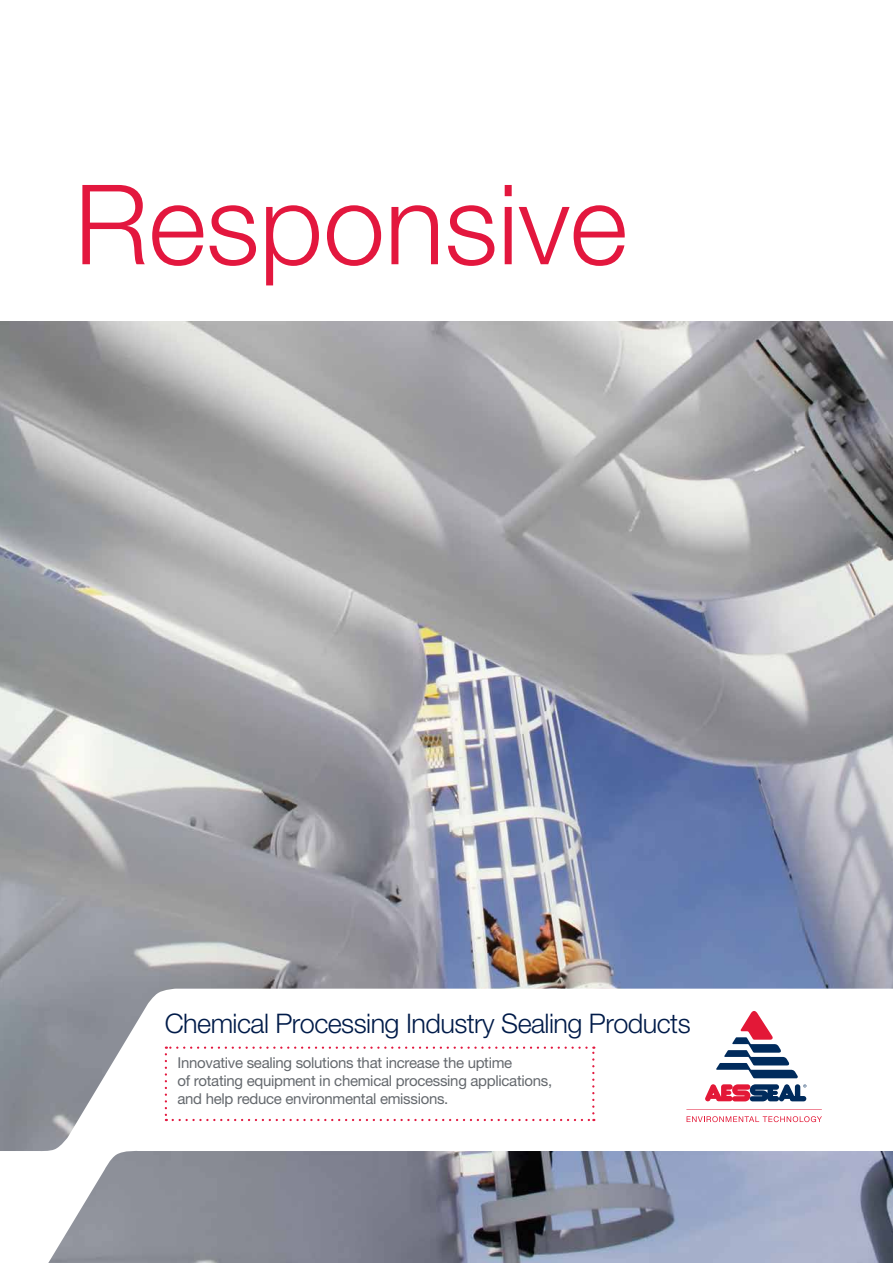
<style>
.page{position:relative;width:893px;height:1263px;background:#fff}
.page>*{position:absolute;margin:0;border:0;box-sizing:border-box;transform-origin:0 0}
.t1{font:300 111px "Helvetica Neue LTW1 G";color:#e3173e}
.t2{font:300 27px "Helvetica Neue LTW1 G";letter-spacing:-.02em;color:#001b49}
.t3{font:15px/18px "Helvetica Neue LTW1 G";letter-spacing:-.02em;color:#65696e}
</style>
<div class="page">
<img style="left:0;top:321px;width:893px;height:668px">
<svg style="left:0;top:989px;width:893px;height:274px"></svg>
<svg style="left:686px;top:1109px;width:136px;height:1px"></svg>
<svg style="left:705px;top:1084px;width:101px;height:17px"></svg>
<svg style="left:716px;top:1011px;width:82px;height:67px"></svg>
<svg style="left:687px;top:1116px;width:135px;height:6px"></svg>
<svg style="left:165px;top:1046px;width:429px;height:75px"></svg>
<h1 class="t1" style="left:74px;top:157px;width:555px">Responsive</h1>
<h2 class="t2" style="left:165px;top:1006px;width:527px">Chemical Processing Industry Sealing Products</h2>
<p class="t3" style="left:178px;top:1053px;width:376px">Innovative sealing solutions that increase the uptime<br>of rotating equipment in chemical processing applications, and help reduce environmental emissions.</p>
</div>
